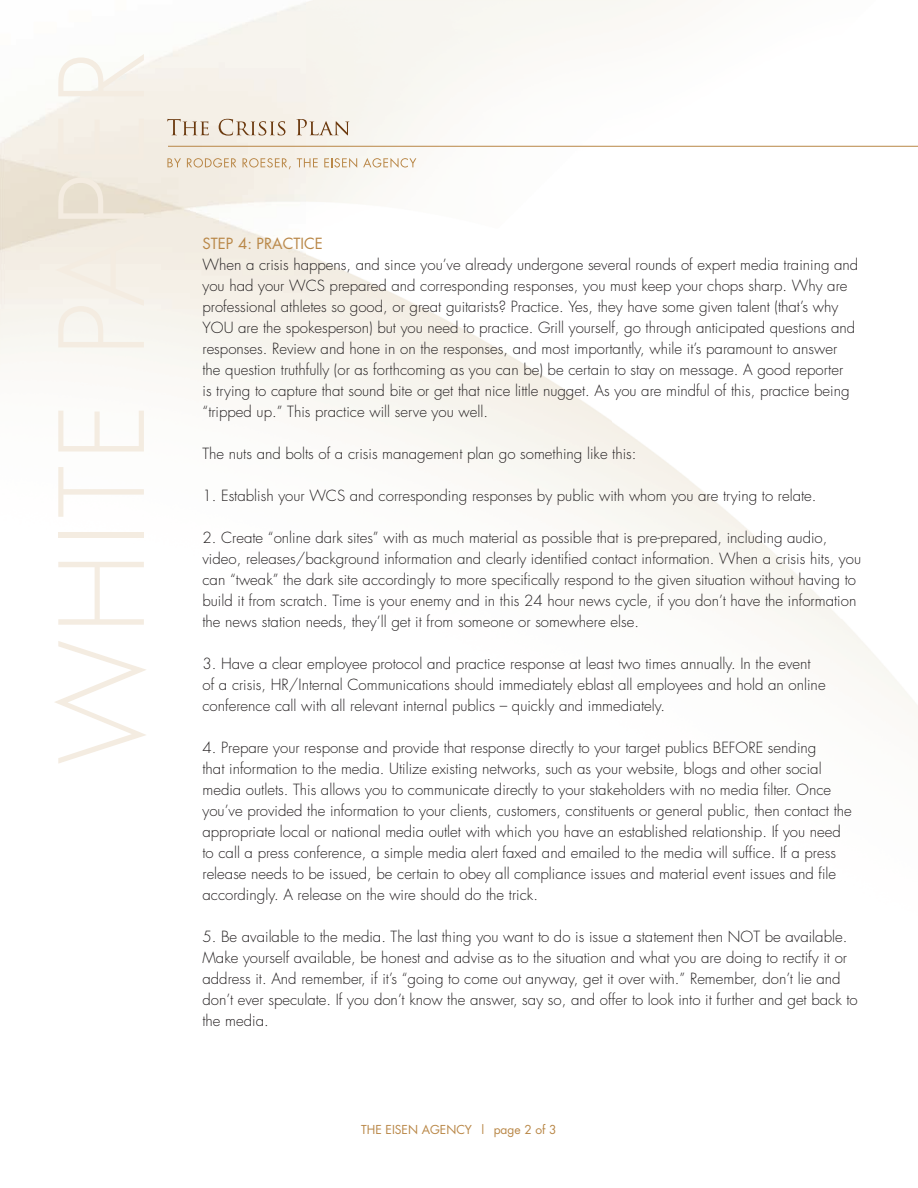
<style>
.page{position:relative;width:918px;height:1188px;background:#fff}
.page>*{position:absolute;margin:0;border:0;box-sizing:border-box;transform-origin:0 0}
.t1{font:300 15px/21px "Futura";color:#231f20}
.t2{font:15px "Futura";color:#b98747}
.t3{font:12px "Futura";color:#b98747}
</style>
<div class="page">
<svg style="left:54px;top:641px;width:93px;height:123px"></svg>
<svg style="left:58px;top:562px;width:86px;height:63px"></svg>
<div style="left:58px;top:532px;width:86px;height:6px;background:#f4ece1"></div>
<svg style="left:58px;top:467px;width:86px;height:50px"></svg>
<svg style="left:58px;top:411px;width:86px;height:40px"></svg>
<svg style="left:55px;top:234px;width:89px;height:113px"></svg>
<svg style="left:58px;top:177px;width:86px;height:42px;background:#ece4d5"></svg>
<div style="left:58px;top:119px;width:86px;height:41px;background:#f4ece3"></div>
<svg style="left:58px;top:54px;width:86px;height:42px"></svg>
<svg style="left:167px;top:119px;width:42px;height:16px"></svg>
<svg style="left:219px;top:119px;width:66px;height:17px"></svg>
<svg style="left:296px;top:119px;width:53px;height:16px"></svg>
<svg style="left:167px;top:158px;width:14px;height:9px"></svg>
<svg style="left:187px;top:158px;width:49px;height:10px"></svg>
<svg style="left:243px;top:158px;width:48px;height:11px"></svg>
<svg style="left:297px;top:158px;width:21px;height:9px"></svg>
<svg style="left:324px;top:158px;width:33px;height:10px"></svg>
<svg style="left:363px;top:158px;width:53px;height:10px"></svg>
<hr style="left:168px;top:146px;width:750px;height:1px;background:#b98747">
<p class="t2" style="left:202px;top:233px;width:122px">STEP 4: PRACTICE</p>
<p class="t1" style="left:202px;top:254px;width:657px">When a crisis happens, and since you’ve already undergone several rounds of expert media training and you had your WCS prepared and corresponding responses, you must keep your chops sharp. Why are professional athletes so good, or great guitarists? Practice. Yes, they have some given talent (that’s why YOU are the spokesperson) but you need to practice. Grill yourself, go through anticipated questions and responses. Review and hone in on the responses, and most importantly, while it’s paramount to answer the question truthfully (or as forthcoming as you can be) be certain to stay on message. A good reporter<br>is trying to capture that sound bite or get that nice little nugget. As you are mindful of this, practice being “tripped up.” This practice will serve you well.</p>
<p class="t1" style="left:202px;top:443px;width:436px">The nuts and bolts of a crisis management plan go something like this:</p>
<p class="t1" style="left:202px;top:485px;width:616px">1. Establish your WCS and corresponding responses by public with whom you are trying to relate.</p>
<p class="t1" style="left:202px;top:527px;width:660px">2. Create “online dark sites” with as much material as possible that is pre-prepared, including audio, video, releases/background information and clearly identified contact information. When a crisis hits, you can “tweak” the dark site accordingly to more specifically respond to the given situation without having to build it from scratch. Time is your enemy and in this 24 hour news cycle, if you don’t have the information the news station needs, they’ll get it from someone or somewhere else.</p>
<p class="t1" style="left:202px;top:653px;width:625px">3. Have a clear employee protocol and practice response at least two times annually. In the event of a crisis, HR/Internal Communications should immediately eblast all employees and hold an online conference call with all relevant internal publics – quickly and immediately.</p>
<p class="t1" style="left:202px;top:737px;width:651px">4. Prepare your response and provide that response directly to your target publics BEFORE sending<br>that information to the media. Utilize existing networks, such as your website, blogs and other social media outlets. This allows you to communicate directly to your stakeholders with no media filter. Once you’ve provided the information to your clients, customers, constituents or general public, then contact the appropriate local or national media outlet with which you have an established relationship. If you need to call a press conference, a simple media alert faxed and emailed to the media will suffice. If a press release needs to be issued, be certain to obey all compliance issues and material event issues and file accordingly. A release on the wire should do the trick.</p>
<p class="t1" style="left:202px;top:926px;width:657px">5. Be available to the media. The last thing you want to do is issue a statement then NOT be available.<br>Make yourself available, be honest and advise as to the situation and what you are doing to rectify it or address it. And remember, if it’s “going to come out anyway, get it over with.” Remember, don’t lie and don’t ever speculate. If you don’t know the answer, say so, and offer to look into it further and get back to the media.</p>
<p class="t3" style="left:361px;top:1121px;width:197px">THE EISEN AGENCY | page 2 of 3</p>
</div>
